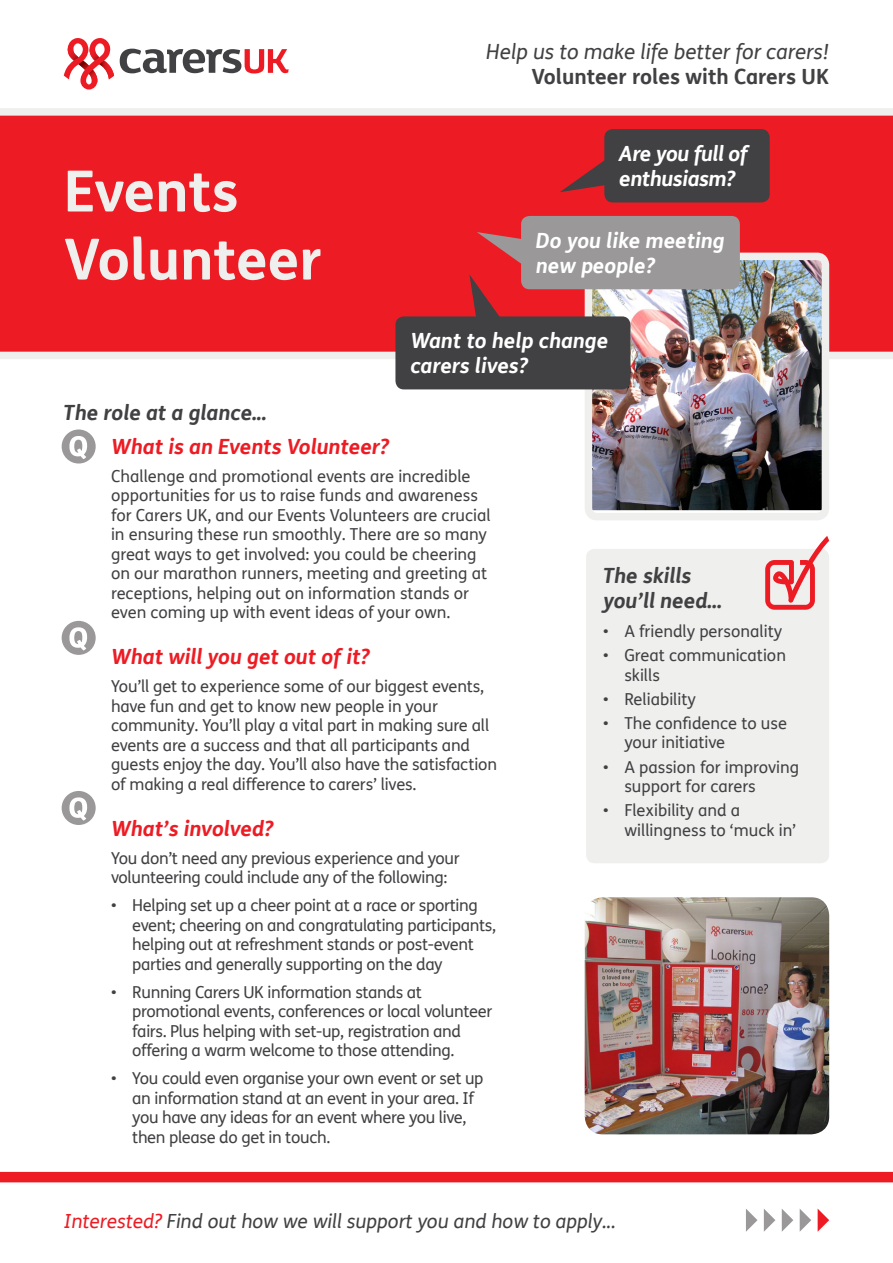
<style>
.page{position:relative;width:893px;height:1263px;background:#fff}
.page>*{position:absolute;margin:0;border:0;box-sizing:border-box;transform-origin:0 0}
.t1{font:700 56.7px/68.1px "FS Me";color:#efefee}
.t2{font:italic 700 21px "FS Me";color:#ed1c24}
.t3{font:italic 700 21px/25.2px "FS Me";color:#fff}
.t4{font:italic 700 21px/25.2px "FS Me";color:#414042}
.t5{font:italic 21px "FS Me";color:#414042}
.t6{font:700 21px "FS Me";color:#414042}
.t7{font:italic 700 21px/25.2px "FS Me";letter-spacing:-.02em;color:#fff}
.t8{font:italic 19.5px "FS Me";color:#414042}
.t9{font:16.5px/19.5px "FS Me";letter-spacing:-.01em;color:#414042}
.s1{color:#ed1c24}
</style>
<div class="page">
<div style="left:0;top:116px;width:893px;height:236px;background:#ed1c24"></div>
<div style="left:0;top:352px;width:893px;height:7px;background:#efefee"></div>
<div style="left:0;top:108px;width:893px;height:8px;background:#efefee"></div>
<svg style="left:560px;top:160px;width:44px;height:32px"></svg>
<svg style="left:469px;top:274px;width:30px;height:42px"></svg>
<svg style="left:477px;top:232px;width:44px;height:32px"></svg>
<div style="left:0;top:1172px;width:893px;height:10px;background:#ed1c24"></div>
<div style="left:62px;top:429px;width:34px;height:34px;background:#9a9899;border-radius:50%"></div>
<svg style="left:69px;top:436px;width:18px;height:23px"></svg>
<div style="left:62px;top:621px;width:34px;height:34px;background:#9a9899;border-radius:50%"></div>
<svg style="left:69px;top:627px;width:18px;height:23px"></svg>
<div style="left:62px;top:791px;width:34px;height:34px;background:#9a9899;border-radius:50%"></div>
<svg style="left:69px;top:797px;width:18px;height:23px"></svg>
<svg style="left:782px;top:1209px;width:11px;height:23px"></svg>
<svg style="left:746px;top:1209px;width:11px;height:23px"></svg>
<svg style="left:800px;top:1209px;width:11px;height:23px"></svg>
<svg style="left:764px;top:1209px;width:11px;height:23px"></svg>
<svg style="left:818px;top:1209px;width:11px;height:23px"></svg>
<img style="left:594px;top:262px;width:226px;height:248px">
<div style="left:585px;top:253px;width:244px;height:267px;border:8px solid #efefee;border-radius:9px"></div>
<img style="left:585px;top:897px;width:244px;height:237px">
<div style="left:586px;top:549px;width:243px;height:314px;background:#efefee;border-radius:9px"></div>
<div style="left:604px;top:129px;width:166px;height:73px;background:#414042;border-radius:9px"></div>
<div style="left:395px;top:316px;width:235px;height:73px;background:#414042;border-radius:9px"></div>
<div style="left:521px;top:216px;width:219px;height:73px;background:#9a9899;border-radius:9px"></div>
<svg style="left:765px;top:536px;width:64px;height:74px"></svg>
<svg style="left:120px;top:49px;width:169px;height:25px"></svg>
<svg style="left:64px;top:38px;width:50px;height:52px"></svg>
<h1 class="t1" style="left:64px;top:155px;width:260px">Events<br>Volunteer</h1>
<p class="t4" style="left:64px;top:399px;width:205px">The role at a glance...</p>
<p class="t5" style="left:486px;top:37px;width:344px">Help us to make life better for carers!</p>
<p class="t6" style="left:531px;top:61px;width:299px">Volunteer roles with Carers UK</p>
<p class="t7" style="left:619px;top:140px;width:130px">Are you full of enthusiasm?</p>
<p class="t3" style="left:536px;top:227px;width:190px">Do you like meeting new people?</p>
<p class="t3" style="left:410px;top:327px;width:200px">Want to help change carers lives?</p>
<p class="t2" style="left:111px;top:430px;width:280px">What is an Events Volunteer?</p>
<p class="t9" style="left:111px;top:466px;width:381px">Challenge and promotional events are incredible opportunities for us to raise funds and awareness for Carers UK, and our Events Volunteers are crucial in ensuring these run smoothly. There are so many great ways to get involved: you could be cheering on our marathon runners, meeting and greeting at receptions, helping out on information stands or even coming up with event ideas of your own.</p>
<p class="t2" style="left:111px;top:640px;width:260px">What will you get out of it?</p>
<p class="t9" style="left:111px;top:676px;width:387px">You’ll get to experience some of our biggest events, have fun and get to know new people in your community. You’ll play a vital part in making sure all events are a success and that all participants and guests enjoy the day. You’ll also have the satisfaction of making a real difference to carers’ lives.</p>
<p class="t2" style="left:111px;top:812px;width:164px">What’s involved?</p>
<p class="t9" style="left:111px;top:848px;width:350px">You don’t need any previous experience and your volunteering could include any of the following:</p>
<p class="t9" style="left:132px;top:895px;width:365px;text-indent:-21px">• Helping set up a cheer point at a race or sporting event; cheering on and congratulating participants, helping out at refreshment stands or post-event parties and generally supporting on the day</p>
<p class="t9" style="left:132px;top:982px;width:361px;text-indent:-21px">• Running Carers UK information stands at promotional events, conferences or local volunteer fairs. Plus helping with set-up, registration and offering a warm welcome to those attending.</p>
<p class="t9" style="left:132px;top:1068px;width:353px;text-indent:-21px">• You could even organise your own event or set up an information stand at an event in your area. If you have any ideas for an event where you live, then please do get in touch.</p>
<p class="t4" style="left:603px;top:562px;width:121px">The skills you’ll need…</p>
<p class="t9" style="left:603px;top:621px;width:181px">• A friendly personality</p>
<p class="t9" style="left:624px;top:645px;width:163px;text-indent:-21px">• Great communication skills</p>
<p class="t9" style="left:603px;top:689px;width:94px">• Reliability</p>
<p class="t9" style="left:624px;top:713px;width:164px;text-indent:-21px">• The confidence to use your initiative</p>
<p class="t9" style="left:624px;top:756px;width:176px;text-indent:-21px">• A passion for improving support for carers</p>
<p class="t9" style="left:624px;top:800px;width:173px;text-indent:-21px">• Flexibility and a willingness to ‘muck in’</p>
<p class="t8" style="left:64px;top:1207px;width:553px"><span class="s1">Interested?</span> Find out how we will support you and how to apply...</p>
</div>
